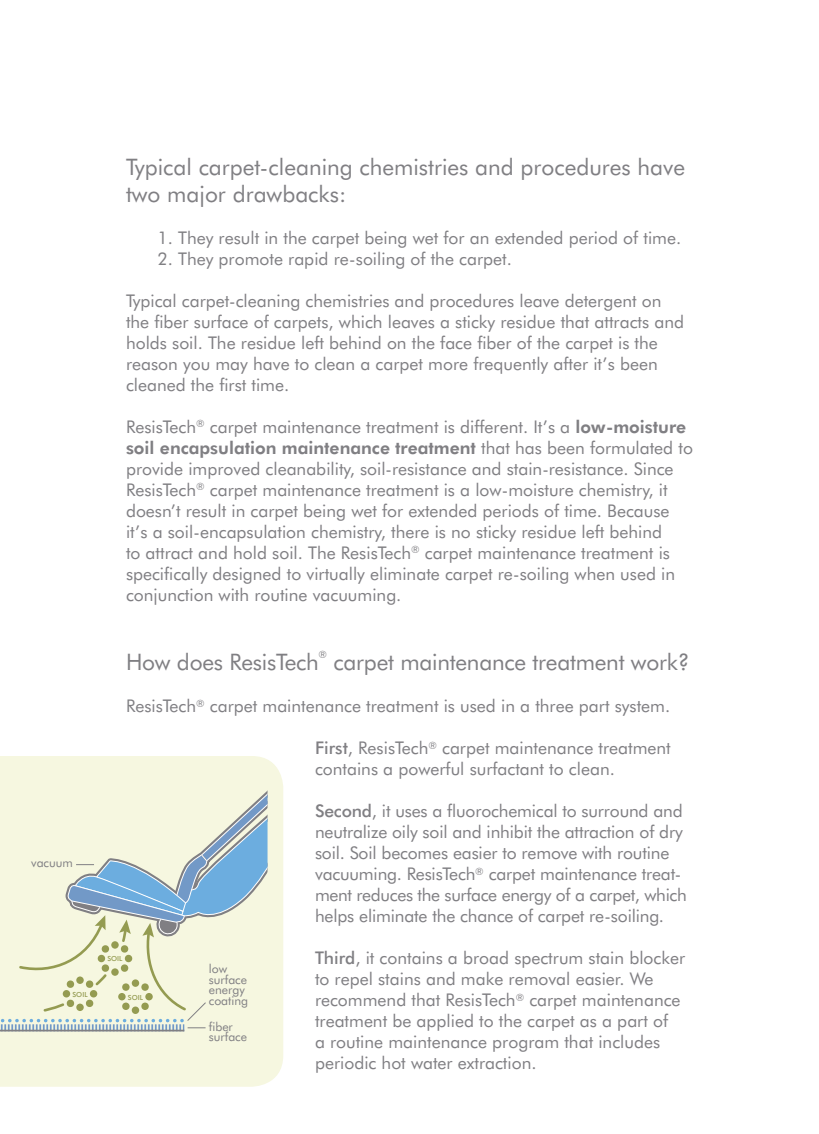
<style>
.page{position:relative;width:819px;height:1134px;background:#fff}
.page>*{position:absolute;margin:0;border:0;box-sizing:border-box;transform-origin:0 0}
.t1{font:22.75px/27.3px "Futura BT";color:#807f83}
.t2{font:17.5px/21px "Futura BT";color:#807f83}
.t3{font:12.25px/10.5px "Futura BT";color:#807f83}
.t4{font:10.15px "Futura BT";color:#807f83}
.t5{font:500 7px "Futura BT";color:#949b51}
.s1{font-weight:800}
.s2{font-weight:500}
</style>
<div class="page">
<div style="left:0;top:756px;width:283px;height:331px;background:#f6f7e0"></div>
<svg style="left:0;top:772px;width:268px;height:259px;background:#dde6d8"></svg>
<p class="t3" style="left:31px;top:857px;width:43px">vacuum</p>
<p class="t5" style="left:72px;top:990px;width:17px">SOIL</p>
<h1 class="t1" style="left:126px;top:153px;width:561px">Typical carpet-cleaning chemistries and procedures have two major drawbacks:</h1>
<p class="t2" style="left:158px;top:227px;width:525px">1. They result in the carpet being wet for an extended period of time.</p>
<p class="t2" style="left:158px;top:248px;width:356px">2. They promote rapid re-soiling of the carpet.</p>
<p class="t2" style="left:126px;top:290px;width:560px">Typical carpet-cleaning chemistries and procedures leave detergent on the fiber surface of carpets, which leaves a sticky residue that attracts and holds soil. The residue left behind on the face fiber of the carpet is the reason you may have to clean a carpet more frequently after it’s been cleaned the first time.</p>
<p class="t2" style="left:126px;top:416px;width:568px">ResisTech<sup>®</sup> carpet maintenance treatment is different. It’s a <span class="s1">low-moisture soil encapsulation maintenance treatment</span> that has been formulated to provide improved cleanability, soil-resistance and stain-resistance. Since ResisTech<sup>®</sup> carpet maintenance treatment is a low-moisture chemistry, it doesn’t result in carpet being wet for extended periods of time. Because it’s a soil-encapsulation chemistry, there is no sticky residue left behind<br>to attract and hold soil. The ResisTech<sup>®</sup> carpet maintenance treatment is specifically designed to virtually eliminate carpet re-soiling when used in conjunction with routine vacuuming.</p>
<h1 class="t1" style="left:126px;top:649px;width:194px">How does ResisTech</h1>
<p class="t4" style="left:319px;top:648px;width:10px">®</p>
<h1 class="t1" style="left:333px;top:649px;width:358px">carpet maintenance treatment work?</h1>
<p class="t2" style="left:126px;top:696px;width:546px">ResisTech<sup>®</sup> carpet maintenance treatment is used in a three part system.</p>
<p class="t2" style="left:315px;top:738px;width:357px"><span class="s2">First</span>, ResisTech<sup>®</sup> carpet maintenance treatment contains a powerful surfactant to clean.</p>
<p class="t2" style="left:315px;top:801px;width:373px"><span class="s2">Second</span>, it uses a fluorochemical to surround and neutralize oily soil and inhibit the attraction of dry soil. Soil becomes easier to remove with routine vacuuming. ResisTech<sup>®</sup> carpet maintenance treat&shy;ment reduces the surface energy of a carpet, which helps eliminate the chance of carpet re-soiling.</p>
<p class="t2" style="left:315px;top:948px;width:372px"><span class="s2">Third</span>, it contains a broad spectrum stain blocker to repel stains and make removal easier. We recommend that ResisTech<sup>®</sup> carpet maintenance treatment be applied to the carpet as a part of<br>a routine maintenance program that includes periodic hot water extraction.</p>
<p class="t5" style="left:107px;top:955px;width:17px">SOIL</p>
<p class="t3" style="left:209px;top:964px;width:41px">low surface energy coating</p>
<p class="t5" style="left:128px;top:993px;width:17px">SOIL</p>
<p class="t3" style="left:209px;top:1021px;width:40px">fiber surface</p>
</div>
